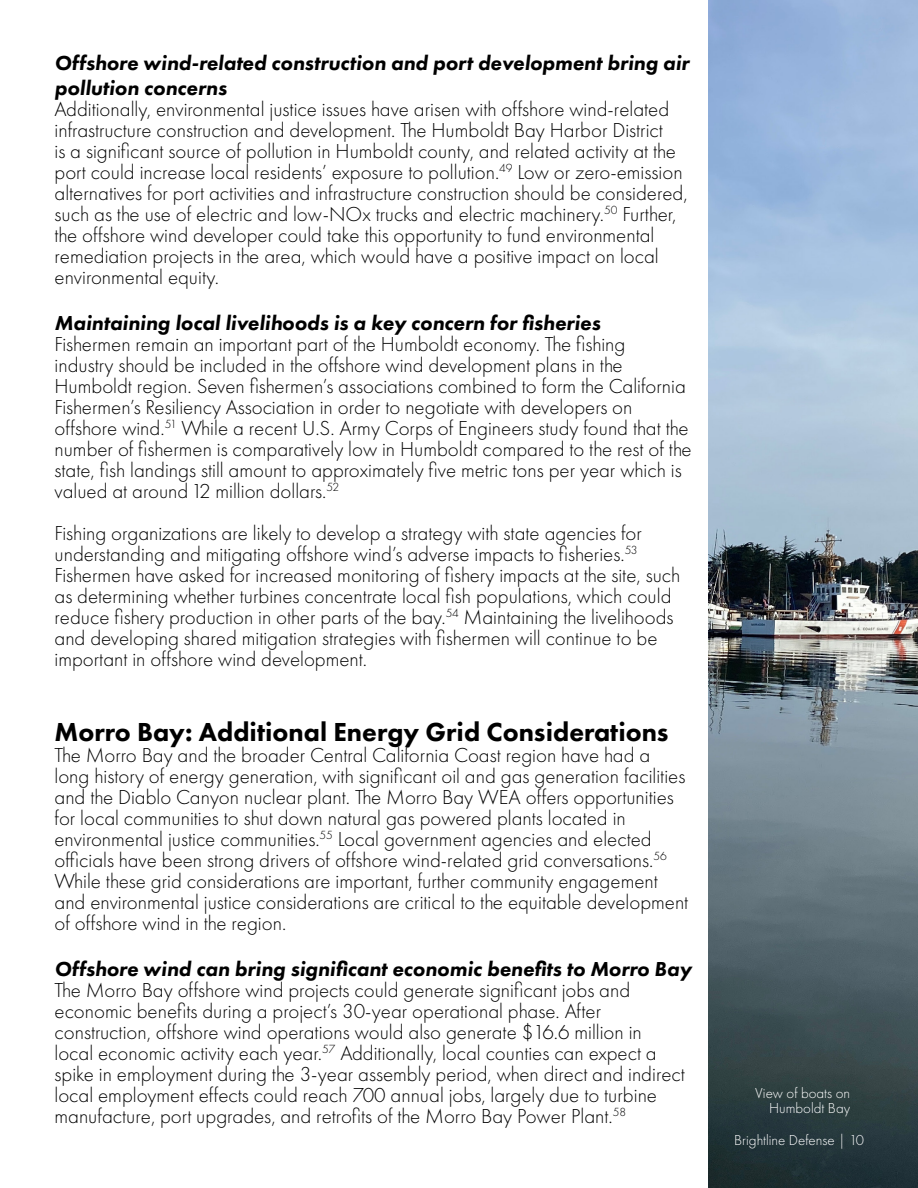
<style>
.page{position:relative;width:918px;height:1188px;background:#fff}
.page>*{position:absolute;margin:0;border:0;box-sizing:border-box;transform-origin:0 0}
.t1{font:800 27px "Futura PT";color:#000}
.t2{font:300 21px/21px "Futura PT";color:#000}
.t3{font:italic 800 21px/25.2px "Futura PT";color:#000}
.t4{font:300 15px/15px "Futura PT";color:#fff;text-align:right}
</style>
<div class="page">
<img style="left:708px;top:0;width:210px;height:1188px">
<p class="t3" style="left:55px;top:50px;width:636px">Offshore wind-related construction and port development bring air pollution concerns</p>
<p class="t2" style="left:55px;top:99px;width:635px">Additionally, environmental justice issues have arisen with offshore wind-related infrastructure construction and development. The Humboldt Bay Harbor District<br>is a significant source of pollution in Humboldt county, and related activity at the port could increase local residents’ exposure to pollution.<sup>49</sup> Low or zero-emission alternatives for port activities and infrastructure construction should be considered, such as the use of electric and low-NOx trucks and electric machinery.<sup>50</sup> Further, the offshore wind developer could take this opportunity to fund environmental remediation projects in the area, which would have a positive impact on local environmental equity.</p>
<p class="t3" style="left:55px;top:311px;width:547px">Maintaining local livelihoods is a key concern for fisheries</p>
<p class="t2" style="left:55px;top:334px;width:639px">Fishermen remain an important part of the Humboldt economy. The fishing<br>industry should be included in the offshore wind development plans in the Humboldt region. Seven fishermen’s associations combined to form the California Fishermen’s Resiliency Association in order to negotiate with developers on offshore wind.<sup>51</sup> While a recent U.S. Army Corps of Engineers study found that the number of fishermen is comparatively low in Humboldt compared to the rest of the state, fish landings still amount to approximately five metric tons per year which is valued at around 12 million dollars.<sup>52</sup></p>
<p class="t2" style="left:55px;top:523px;width:627px">Fishing organizations are likely to develop a strategy with state agencies for understanding and mitigating offshore wind’s adverse impacts to fisheries.<sup>53<br></sup>Fishermen have asked for increased monitoring of fishery impacts at the site, such as determining whether turbines concentrate local fish populations, which could reduce fishery production in other parts of the bay.<sup>54</sup> Maintaining the livelihoods and developing shared mitigation strategies with fishermen will continue to be important in offshore wind development.</p>
<p class="t1" style="left:55px;top:715px;width:615px">Morro Bay: Additional Energy Grid Considerations</p>
<p class="t2" style="left:55px;top:744px;width:635px">The Morro Bay and the broader Central California Coast region have had a long history of energy generation, with significant oil and gas generation facilities and the Diablo Canyon nuclear plant. The Morro Bay WEA offers opportunities for local communities to shut down natural gas powered plants located in environmental justice communities.<sup>55</sup> Local government agencies and elected officials have been strong drivers of offshore wind-related grid conversations.<sup>56<br></sup>While these grid considerations are important, further community engagement and environmental justice considerations are critical to the equitable development of offshore wind in the region.</p>
<p class="t3" style="left:55px;top:956px;width:639px">Offshore wind can bring significant economic benefits to Morro Bay</p>
<p class="t2" style="left:55px;top:980px;width:632px">The Morro Bay offshore wind projects could generate significant jobs and economic benefits during a project’s 30-year operational phase. After construction, offshore wind operations would also generate $16.6 million in local economic activity each year.<sup>57</sup> Additionally, local counties can expect a spike in employment during the 3-year assembly period, when direct and indirect local employment effects could reach 700 annual jobs, largely due to turbine manufacture, port upgrades, and retrofits of the Morro Bay Power Plant.<sup>58</sup></p>
<p class="t4" style="left:755px;top:1086px;width:96px">View of boats on<br>Humboldt Bay</p>
<p class="t4" style="left:734px;top:1133px;width:131px">Brightline Defense | 10</p>
</div>
